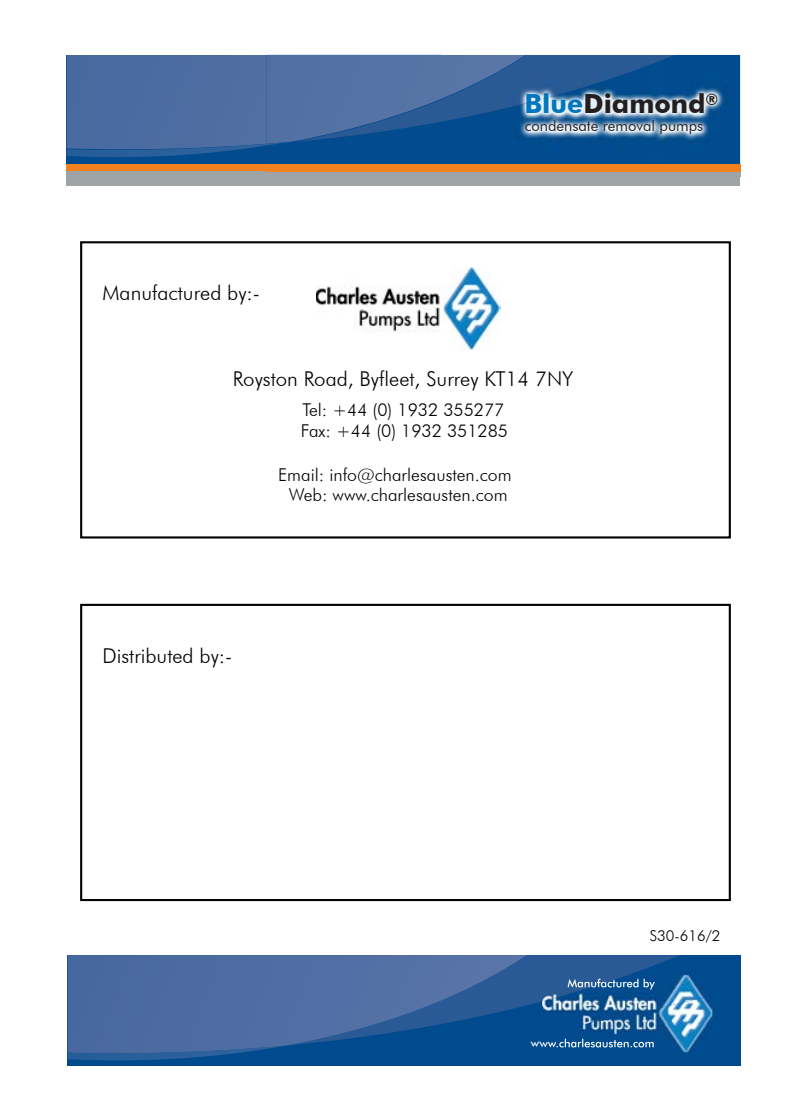
<style>
.page{position:relative;width:801px;height:1120px;background:#fff}
.page>*{position:absolute;margin:0;border:0;box-sizing:border-box;transform-origin:0 0}
.t1{font:700 26.5px "Futura BT";color:#231f20}
.t2{font:300 20.5px "Futura BT";color:#000}
.t3{font:300 17.75px/21.2px "Futura BT";color:#000}
.t4{font:300 15px "Futura BT";color:#000}
.t5{font:14.75px "Futura BT";color:#231f20}
.s1{color:#0077bd}
</style>
<div class="page">
<div style="left:67px;top:55px;width:673px;height:111px;background:#004b8d"></div>
<div style="left:67px;top:170px;width:673px;height:16px;background:#9ea3a6"></div>
<div style="left:80px;top:241px;width:651px;height:297px;border:2px solid #000"></div>
<div style="left:68px;top:955px;width:673px;height:110px;background:#004b8d"></div>
<div style="left:80px;top:604px;width:651px;height:297px;border:2px solid #000"></div>
<div style="left:67px;top:165px;width:673px;height:6px;background:#f48120"></div>
<img style="left:680px;top:1032px;width:32px;height:20px">
<img style="left:680px;top:975px;width:32px;height:57px">
<svg style="left:68px;top:955px;width:612px;height:105px;background:#36649c"></svg>
<img style="left:556px;top:1038px;width:98px;height:9px">
<img style="left:316px;top:266px;width:184px;height:84px">
<img style="left:740px;top:55px;width:1px;height:53px">
<img style="left:740px;top:108px;width:1px;height:69px">
<img style="left:267px;top:88px;width:473px;height:84px">
<img style="left:285px;top:55px;width:240px;height:89px">
<img style="left:295px;top:55px;width:379px;height:87px">
<svg style="left:67px;top:55px;width:218px;height:102px;background:#476a9f"></svg>
<p class="t2" style="left:103px;top:280px;width:159px">Manufactured by:-</p>
<h1 class="t1" style="left:524px;top:88px;width:196px"><span class="s1">Blue</span>Diamond<sup>®</sup></h1>
<p class="t5" style="left:525px;top:117px;width:180px">condensate removal pumps</p>
<p class="t2" style="left:233px;top:366px;width:342px">Royston Road, Byfleet, Surrey KT14 7NY</p>
<p class="t3" style="left:301px;top:399px;width:209px">Tel: +44 (0) 1932 355277<br>Fax: +44 (0) 1932 351285</p>
<p class="t3" style="left:278px;top:465px;width:235px;line-height:19.8px;text-align:center">Email: info@charlesausten.com<br>Web: www.charlesausten.com</p>
<p class="t2" style="left:103px;top:643px;width:131px">Distributed by:-</p>
<p class="t4" style="left:650px;top:926px;width:72px">S30-616/2</p>
</div>
